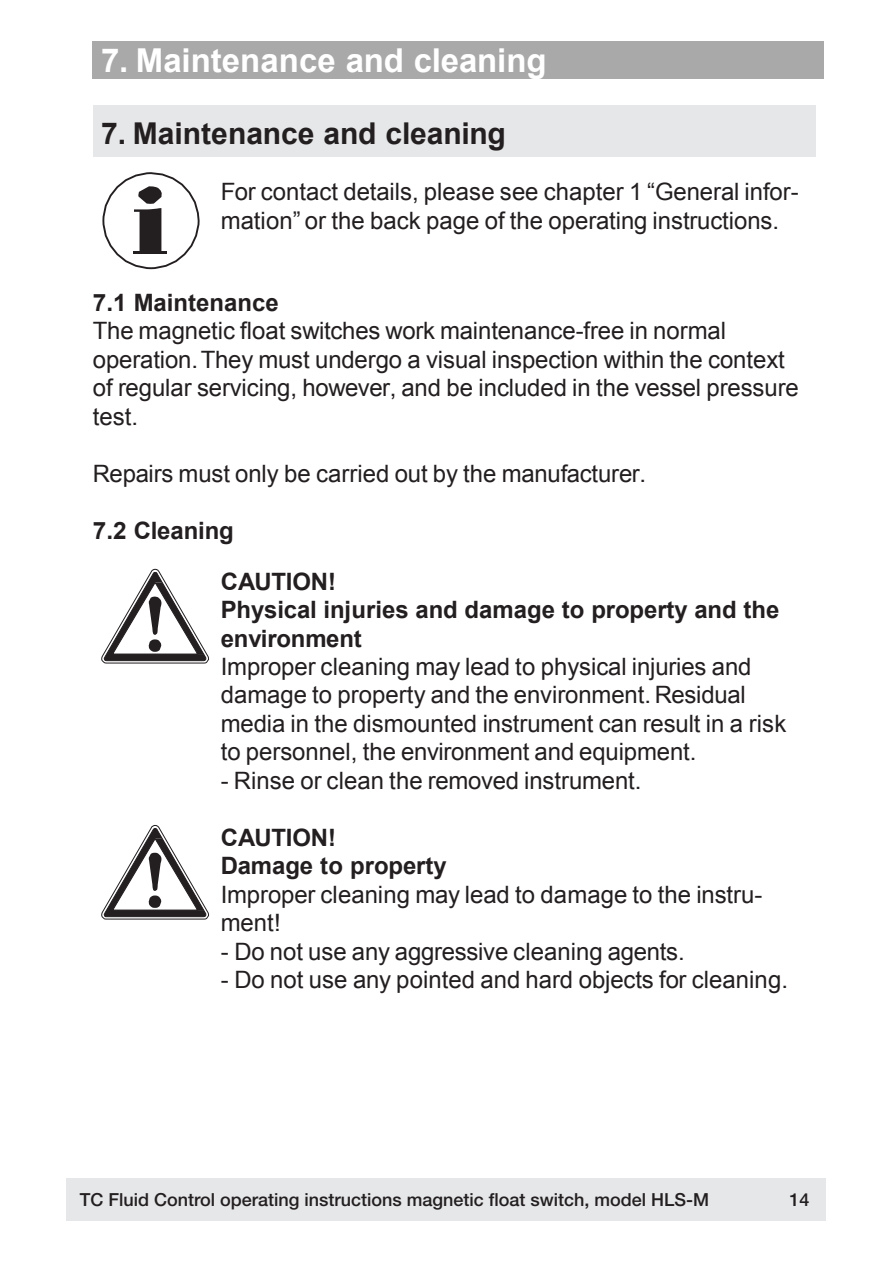
<style>
.page{position:relative;width:893px;height:1263px;background:#fff}
.page>*{position:absolute;margin:0;border:0;box-sizing:border-box;transform-origin:0 0}
.t1{font:700 33px "Arial";color:#fff}
.t2{font:700 30px "Arial";letter-spacing:-.005em;color:#231f20}
.t3{font:24px/28.3px "Arial";letter-spacing:-.005em;color:#231f20}
.t4{font:700 24px/51px "Arial";letter-spacing:-.01em;color:#231f20}
.t5{font:19.5px "Arial";letter-spacing:-.01em;color:#231f20}
.t6{font:500 18px "Helvetica Neue";color:#231f20}
.s1{font-style:inherit}
.s2{font-weight:700}
</style>
<div class="page">
<div style="left:93px;top:41px;width:731px;height:38px;background:#a9a9a9"></div>
<div style="left:93px;top:105px;width:723px;height:51px;background:#e6e7e8"></div>
<svg style="left:102px;top:172px;width:98px;height:98px"></svg>
<svg style="left:101px;top:569px;width:108px;height:94px"></svg>
<svg style="left:101px;top:825px;width:108px;height:94px"></svg>
<div style="left:67px;top:1178px;width:759px;height:42px;background:#e6e7e9"></div>
<p class="t1" style="left:101px;top:38px;width:447px">7. Maintenance and cleaning</p>
<p class="t2" style="left:101px;top:114px;width:406px">7. Maintenance and cleaning</p>
<p class="t3" style="left:221px;top:178px;width:579px">For contact details, please see chapter 1 <span class="s1">“General</span> infor&shy;<span class="s1">mation”</span> or the back page of the operating instructions.</p>
<p class="t3" style="left:93px;top:289px;width:707px"><span class="s2">7.1 Maintenance<br></span>The magnetic float switches work maintenance-free in normal operation.They must undergo a visual inspection within the context of regular servicing, however, and be included in the vessel pressure test.</p>
<p class="t3" style="left:93px;top:459px;width:555px">Repairs must only be carried out by the manufacturer.</p>
<p class="t4" style="left:221px;top:506px;width:117px;text-indent:-128px">7.2 Cleaning<br>CAUTION!</p>
<p class="t3" style="left:221px;top:596px;width:567px"><span class="s2">Physical injuries and damage to property and the environment<br></span>Improper cleaning may lead to physical injuries and damage to property and the environment. Residual media in the dismounted instrument can result in a risk to personnel, the environment and equipment.</p>
<p class="t3" style="left:221px;top:766px;width:422px">- Rinse or clean the removed instrument.</p>
<p class="t3" style="left:221px;top:823px;width:543px"><span class="s2">CAUTION!<br>Damage to property<br></span>Improper cleaning may lead to damage to the instru&shy;ment!</p>
<p class="t3" style="left:221px;top:937px;width:465px">- Do not use any aggressive cleaning agents.</p>
<p class="t3" style="left:221px;top:966px;width:569px">- Do not use any pointed and hard objects for cleaning.</p>
<p class="t5" style="left:106px;top:1186px;width:489px">operating instructions magnetic float switch, model HLS-M</p>
<p class="t5" style="left:786px;top:1186px;width:23px">15</p>
<p class="t6" style="left:80px;top:1189px;width:631px">TC Fluid Control operating instructions magnetic float switch, model HLS-M</p>
<p class="t6" style="left:789px;top:1189px;width:22px">14</p>
</div>
